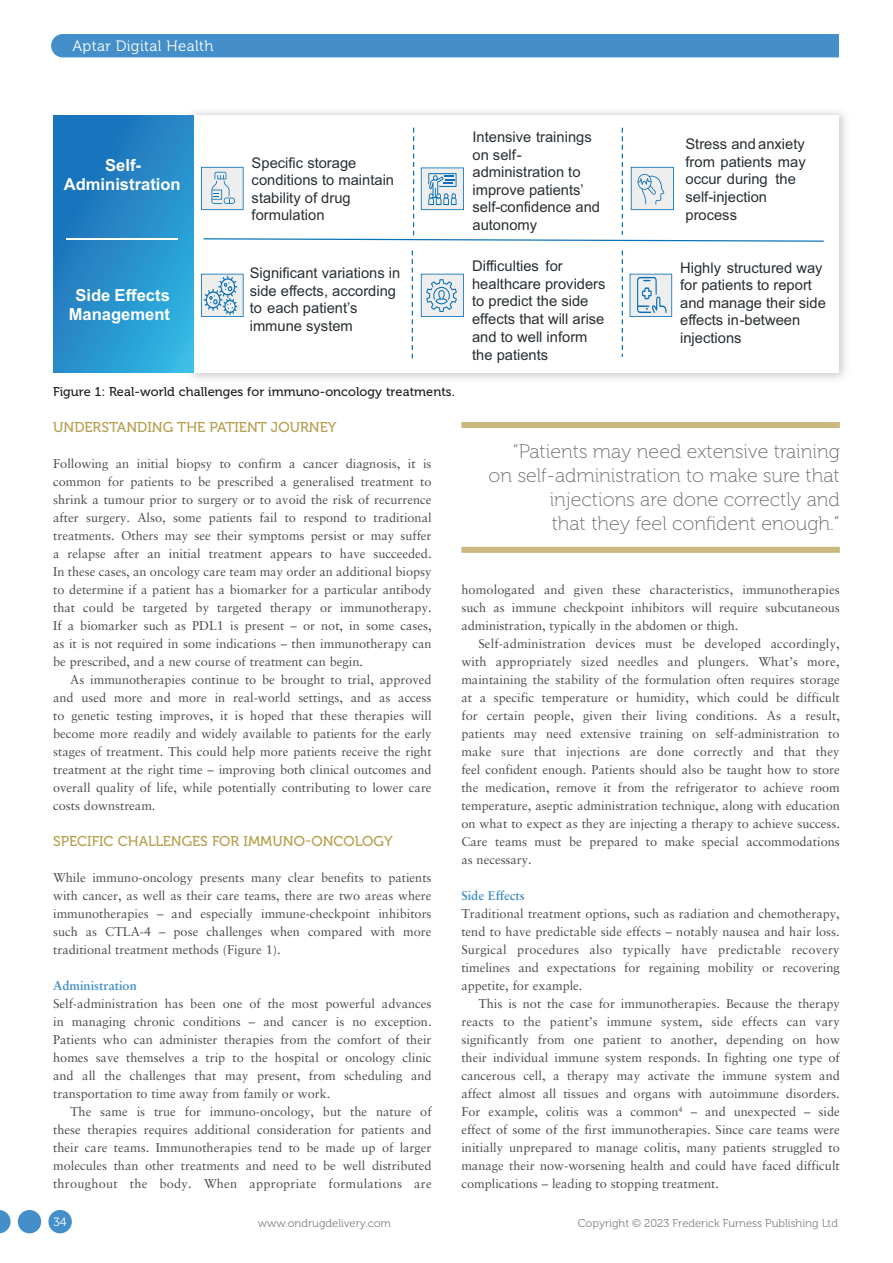
<style>
.page{position:relative;width:893px;height:1263px;background:#fff}
.page>*{position:absolute;margin:0;border:0;box-sizing:border-box;transform-origin:0 0}
.MF_pullquote{font:19.5px/24px "Museo 100";color:#6c6d70;text-align:right}
.t1{font:700 16.65px/19.6px "Arial";color:#fff;text-align:center}
.t2{font:15px "Museo 300";letter-spacing:.025em;color:#fff}
.t3{font:14.7px/17.7px "Arial";color:#282e32}
.MF_Xhead{font:14.25px "Museo 500";color:#b6a04f}
.MF_body{font:12.75px/18px "Sabon LT Std";color:#4b4c4d;text-align:justify}
.MF_body_no_indent{font:12.75px/18px "Sabon LT Std";color:#4b4c4d;text-align:justify}
.MF_Captions{font:12.75px "Museo 500";letter-spacing:.005em;color:#231f20}
.MF_subhead{font:700 12.75px "Sabon LT Std";color:#448fc9}
.t4{font:12px "Museo 300";color:#fff}
.t5{font:11.25px "Museo 300";color:#808285}
</style>
<div class="page">
<div style="left:461px;top:422px;width:379px;height:6px;background:#cab87e"></div>
<div style="left:461px;top:547px;width:379px;height:6px;background:#cab87e"></div>
<img style="left:53px;top:115px;width:141px;height:258px">
<svg style="left:412px;top:250px;width:1px;height:109px"></svg>
<svg style="left:622px;top:250px;width:1px;height:107px"></svg>
<hr style="left:66px;top:238px;width:111px;height:1px;background:#fff">
<svg style="left:201px;top:274px;width:43px;height:43px;background:#b8d0e0"></svg>
<svg style="left:421px;top:274px;width:43px;height:43px;background:#c2d6e3"></svg>
<svg style="left:201px;top:128px;width:623px;height:114px"></svg>
<svg style="left:630px;top:274px;width:42px;height:43px;background:#c2d6e3"></svg>
<div style="left:51px;top:34px;width:788px;height:23px;background:#448fc9"></div>
<div style="left:48px;top:1210px;width:24px;height:23px;background:#448fc9;border-radius:50%"></div>
<div style="left:18px;top:1210px;width:23px;height:23px;background:#448fc9;border-radius:50%"></div>
<svg style="left:0;top:1210px;width:11px;height:23px"></svg>
<p class="t2" style="left:72px;top:37px;width:143px">Aptar Digital Health</p>
<p class="t1" style="left:64px;top:156px;width:118px">Self-<br>Administration</p>
<p class="t1" style="left:69px;top:286px;width:103px">Side Effects<br>Management</p>
<p class="t3" style="left:252px;top:154px;width:144px">Specific storage conditions to maintain stability of drug formulation</p>
<p class="t3" style="left:250px;top:264px;width:152px">Significant variations in side effects, according to each patient’s immune system</p>
<p class="MF_Captions" style="left:53px;top:385px;width:403px">Figure 1: Real-world challenges for immuno-oncology treatments.</p>
<p class="t3" style="left:472px;top:128px;width:129px">Intensive trainings on self&shy;administration to improve patients’ self-confidence and autonomy</p>
<p class="t3" style="left:685px;top:135px;width:122px">Stress and anxiety from patients may occur during the self-injection process</p>
<p class="t3" style="left:472px;top:257px;width:135px">Difficulties for healthcare providers to predict the side effects that will arise and to well inform the patients</p>
<p class="t3" style="left:680px;top:259px;width:147px">Highly structured way for patients to report and manage their side effects in-between injections</p>
<p class="MF_Xhead" style="left:53px;top:419px;width:285px">UNDERSTANDING THE PATIENT JOURNEY</p>
<p class="MF_body_no_indent" style="left:53px;top:454px;width:380px">Following an initial biopsy to confirm a cancer diagnosis, it is common for patients to be prescribed a generalised treatment to shrink a tumour prior to surgery or to avoid the risk of recurrence after surgery. Also, some patients fail to respond to traditional treatments. Others may see their symptoms persist or may suffer a relapse after an initial treatment appears to have succeeded.<br>In these cases, an oncology care team may order an additional biopsy to determine if a patient has a biomarker for a particular antibody that could be targeted by targeted therapy or immunotherapy.<br>If a biomarker such as PDL1 is present – or not, in some cases, as it is not required in some indications – then immunotherapy can be prescribed, and a new course of treatment can begin.</p>
<p class="MF_body" style="left:53px;top:670px;width:380px;text-indent:17px">As immunotherapies continue to be brought to trial, approved and used more and more in real-world settings, and as access to genetic testing improves, it is hoped that these therapies will become more readily and widely available to patients for the early stages of treatment. This could help more patients receive the right treatment at the right time – improving both clinical outcomes and overall quality of life, while potentially contributing to lower care costs downstream.</p>
<p class="MF_Xhead" style="left:53px;top:833px;width:341px">SPECIFIC CHALLENGES FOR IMMUNO-ONCOLOGY</p>
<p class="MF_body_no_indent" style="left:53px;top:868px;width:380px">While immuno-oncology presents many clear benefits to patients with cancer, as well as their care teams, there are two areas where immunotherapies – and especially immune-checkpoint inhibitors such as CTLA-4 – pose challenges when compared with more traditional treatment methods (Figure 1).</p>
<p class="MF_subhead" style="left:53px;top:978px;width:85px">Administration</p>
<p class="MF_body_no_indent" style="left:53px;top:994px;width:380px">Self-administration has been one of the most powerful advances in managing chronic conditions – and cancer is no exception.<br>Patients who can administer therapies from the comfort of their homes save themselves a trip to the hospital or oncology clinic and all the challenges that may present, from scheduling and transportation to time away from family or work.</p>
<p class="MF_body" style="left:53px;top:1102px;width:380px;text-indent:17px">The same is true for immuno-oncology, but the nature of these therapies requires additional consideration for patients and their care teams. Immunotherapies tend to be made up of larger molecules than other treatments and need to be well distributed throughout the body. When appropriate formulations are</p>
<p class="MF_pullquote" style="left:489px;top:440px;width:353px">“Patients may need extensive training on self-administration to make sure that injections are done correctly and<br>that they feel confident enough.”</p>
<p class="MF_body" style="left:461px;top:580px;width:380px">homologated and given these characteristics, immunotherapies such as immune checkpoint inhibitors will require subcutaneous administration, typically in the abdomen or thigh.</p>
<p class="MF_body" style="left:461px;top:634px;width:380px;text-indent:17px">Self-administration devices must be developed accordingly, with appropriately sized needles and plungers. What’s more, maintaining the stability of the formulation often requires storage at a specific temperature or humidity, which could be difficult for certain people, given their living conditions. As a result, patients may need extensive training on self-administration to make sure that injections are done correctly and that they feel confident enough. Patients should also be taught how to store the medication, remove it from the refrigerator to achieve room temperature, aseptic administration technique, along with education on what to expect as they are injecting a therapy to achieve success.<br>Care teams must be prepared to make special accommodations as necessary.</p>
<p class="MF_subhead" style="left:461px;top:888px;width:65px">Side Effects</p>
<p class="MF_body_no_indent" style="left:461px;top:904px;width:380px">Traditional treatment options, such as radiation and chemotherapy, tend to have predictable side effects – notably nausea and hair loss.<br>Surgical procedures also typically have predictable recovery timelines and expectations for regaining mobility or recovering appetite, for example.</p>
<p class="MF_body" style="left:461px;top:994px;width:380px;text-indent:17px">This is not the case for immunotherapies. Because the therapy reacts to the patient’s immune system, side effects can vary significantly from one patient to another, depending on how their individual immune system responds. In fighting one type of cancerous cell, a therapy may activate the immune system and affect almost all tissues and organs with autoimmune disorders.<br>For example, colitis was a common<sup>4</sup> – and unexpected – side effect of some of the first immunotherapies. Since care teams were initially unprepared to manage colitis, many patients struggled to manage their now-worsening health and could have faced difficult complications – leading to stopping treatment.</p>
<p class="t4" style="left:53px;top:1215px;width:15px">34</p>
<p class="t5" style="left:258px;top:1217px;width:135px">www.ondrugdelivery.com</p>
<p class="t5" style="left:578px;top:1217px;width:262px">Copyright © 2023 Frederick Furness Publishing Ltd</p>
</div>
